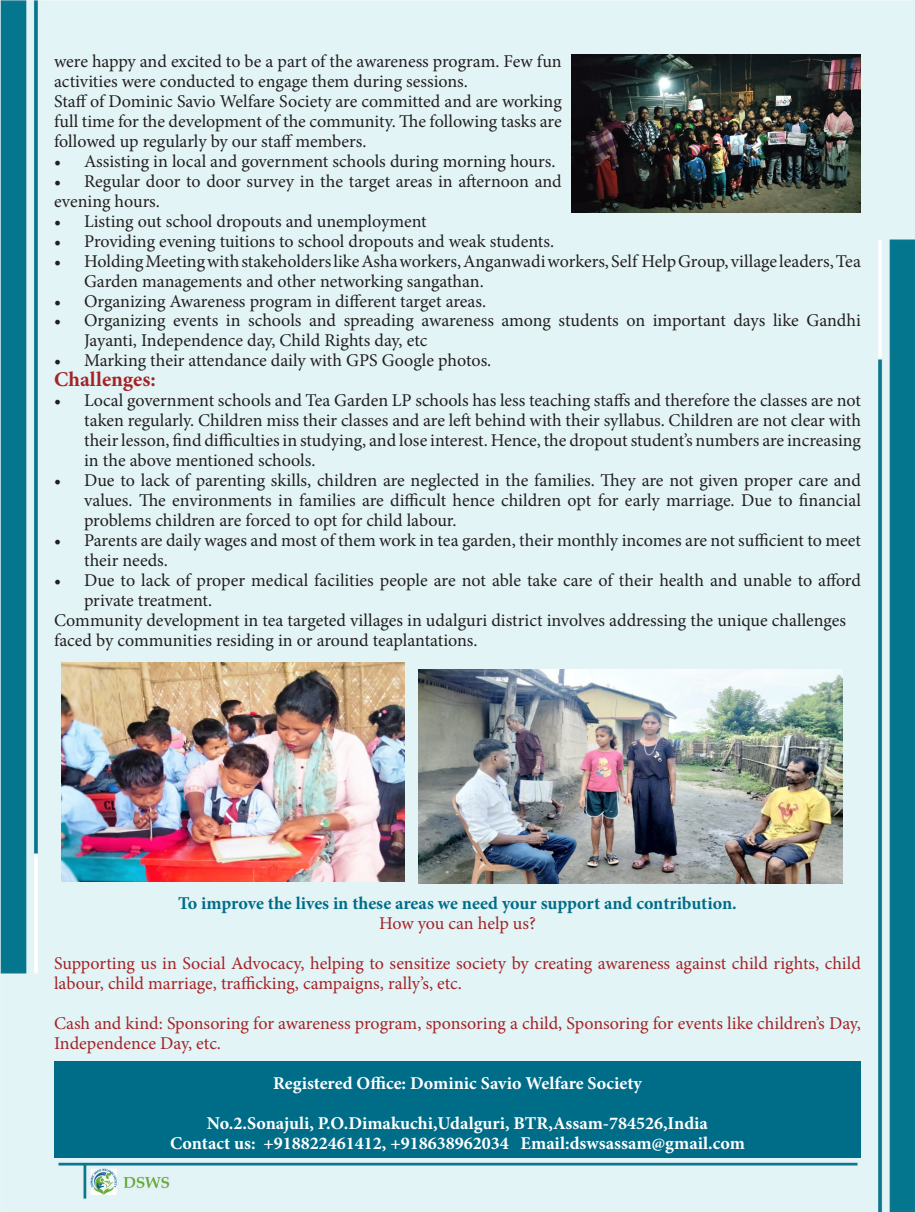
<style>
.page{position:relative;width:915px;height:1212px;background:#fff}
.page>*{position:absolute;margin:0;border:0;box-sizing:border-box;transform-origin:0 0}
.t1{font:700 21px "Minion Pro";color:#a42327}
.t2{font:18px/20px "Minion Pro";letter-spacing:-.005em;color:#231f20}
.t3{font:18px/20px "Minion Pro";color:#a42327}
.t4{font:700 18px "Minion Pro";color:#fff}
.t5{font:700 18px "Minion Pro";letter-spacing:-.005em;color:#006d88}
</style>
<div class="page">
<img style="left:0;top:0;width:914px;height:1212px">
<div style="left:54px;top:1061px;width:806px;height:97px;background:#006d88"></div>
<img style="left:571px;top:54px;width:289px;height:159px">
<img style="left:418px;top:669px;width:424px;height:215px">
<img style="left:62px;top:663px;width:342px;height:219px">
<p class="t2" style="left:54px;top:51px;width:509px">were happy and excited to be a part of the awareness program. Few fun activities were conducted to engage them during sessions.</p>
<p class="t2" style="left:54px;top:91px;width:509px;text-align:justify">Staff of Dominic Savio Welfare Society are committed and are working full time for the development of the community. The following tasks are followed up regularly by our staff members.</p>
<p class="t2" style="left:54px;top:151px;width:502px">• Assisting in local and government schools during morning hours.</p>
<p class="t2" style="left:54px;top:171px;width:509px">• Regular door to door survey in the target areas in afternoon and evening hours.</p>
<p class="t2" style="left:54px;top:211px;width:374px">• Listing out school dropouts and unemployment</p>
<p class="t2" style="left:54px;top:231px;width:501px">• Providing evening tuitions to school dropouts and weak students.</p>
<p class="t2" style="left:84px;top:251px;width:778px;text-indent:-30px">• Holding Meeting with stakeholders like Asha workers, Anganwadi workers, Self Help Group, village leaders, Tea<br>Garden managements and other networking sangathan.</p>
<p class="t2" style="left:54px;top:291px;width:433px">• Organizing Awareness program in different target areas.</p>
<p class="t2" style="left:84px;top:311px;width:778px;text-indent:-30px">• Organizing events in schools and spreading awareness among students on important days like Gandhi<br>Jayanti, Independence day, Child Rights day, etc</p>
<p class="t2" style="left:54px;top:351px;width:438px">• Marking their attendance daily with GPS Google photos.</p>
<p class="t1" style="left:54px;top:365px;width:103px">Challenges:</p>
<p class="t2" style="left:84px;top:391px;width:778px;text-align:justify;text-indent:-30px">• Local government schools and Tea Garden LP schools has less teaching staffs and therefore the classes are not taken regularly. Children miss their classes and are left behind with their syllabus. Children are not clear with their lesson, find difficulties in studying, and lose interest. Hence, the dropout student’s numbers are increasing in the above mentioned schools.</p>
<p class="t2" style="left:84px;top:470px;width:778px;text-align:justify;text-indent:-30px">• Due to lack of parenting skills, children are neglected in the families. They are not given proper care and values. The environments in families are difficult hence children opt for early marriage. Due to financial problems children are forced to opt for child labour.</p>
<p class="t2" style="left:84px;top:530px;width:778px;text-indent:-30px">• Parents are daily wages and most of them work in tea garden, their monthly incomes are not sufficient to meet their needs.</p>
<p class="t2" style="left:84px;top:570px;width:778px;text-indent:-30px">• Due to lack of proper medical facilities people are not able take care of their health and unable to afford private treatment.</p>
<p class="t2" style="left:54px;top:610px;width:793px">Community development in tea targeted villages in udalguri district involves addressing the unique challenges faced by communities residing in or around teaplantations.</p>
<p class="t5" style="left:178px;top:891px;width:560px">To improve the lives in these areas we need your support and contribution.</p>
<p class="t3" style="left:379px;top:913px;width:158px">How you can help us?</p>
<p class="t3" style="left:54px;top:953px;width:808px">Supporting us in Social Advocacy, helping to sensitize society by creating awareness against child rights, child labour, child marriage, trafficking, campaigns, rally’s, etc.</p>
<p class="t3" style="left:54px;top:1013px;width:808px">Cash and kind: Sponsoring for awareness program, sponsoring a child, Sponsoring for events like children’s Day,<br>Independence Day, etc.</p>
<p class="t4" style="left:273px;top:1070px;width:370px">Registered Office: Dominic Savio Welfare Society</p>
<p class="t4" style="left:207px;top:1110px;width:502px">No.2.Sonajuli, P.O.Dimakuchi,Udalguri, BTR,Assam-784526,India</p>
<p class="t4" style="left:170px;top:1130px;width:576px">Contact us: +918822461412, +918638962034 Email:dswsassam@gmail.com</p>
</div>
